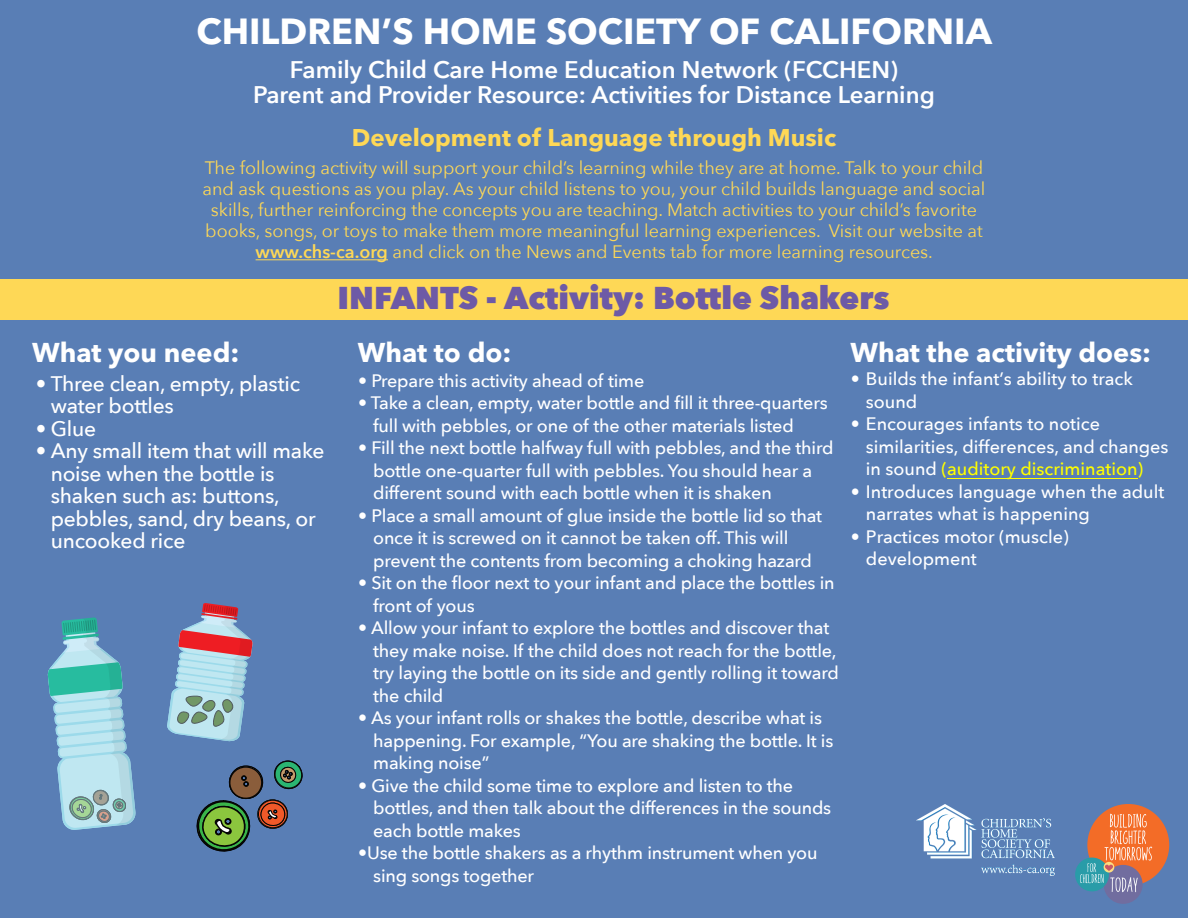
<style>
.page{position:relative;width:1188px;height:918px;background:#597eb5}
.page>*{position:absolute;margin:0;border:0;box-sizing:border-box;transform-origin:0 0}
.t1{font:700 36px "Avenir Next LT Pro";color:#fff}
.t2{font:800 31.5px "Avenir Next";color:#6d5aa6}
.t3{font:700 27px "Avenir Next LT Pro";color:#fff}
.t4{font:600 24px/25.5px "Avenir Next";color:#fff;text-align:center}
.t5{font:700 24px "Avenir Next LT Pro";color:#fed856}
.t6{font:500 21px/22.5px "Avenir Next";letter-spacing:-.01em;color:#fff}
.t7{font:500 18px/22.5px "Avenir Next";letter-spacing:-.01em;color:#fff}
.t8{font:18px/21px "Avenir Next";color:#fed856;text-align:center}
.s1{font-weight:600}
.s2{color:#ff0}
</style>
<div class="page">
<hr style="left:256px;top:259px;width:132px;height:1px;background:#fed856">
<div style="left:0;top:280px;width:1188px;height:40px;background:#fed856"></div>
<div style="left:1087px;top:804px;width:82px;height:82px;background:#f36c27;border-radius:50%"></div>
<div style="left:1104px;top:865px;width:39px;height:39px;background:#716d9f;border-radius:50%"></div>
<div style="left:1075px;top:858px;width:34px;height:33px;background:#299ca8;border-radius:50%"></div>
<svg style="left:1080px;top:814px;width:72px;height:78px"></svg>
<img style="left:916px;top:804px;width:139px;height:72px">
<svg style="left:48px;top:617px;width:88px;height:213px"></svg>
<svg style="left:196px;top:760px;width:107px;height:92px"></svg>
<svg style="left:167px;top:603px;width:86px;height:139px"></svg>
<hr style="left:947px;top:478px;width:191px;height:1px;background:#ff0">
<h1 class="t1" style="left:197px;top:9px;width:797px">CHILDREN’S HOME SOCIETY OF CALIFORNIA</h1>
<h3 class="t4" style="left:253px;top:56px;width:683px">Family Child Care Home Education Network (FCCHEN)<br>Parent and Provider Resource: Activities for Distance Learning</h3>
<h3 class="t5" style="left:352px;top:123px;width:486px">Development of Language through Music</h3>
<p class="t8" style="left:203px;top:157px;width:784px">The following activity will support your child’s learning while they are at home. Talk to your child and ask questions as you play. As your child listens to you, your child builds language and social skills, further reinforcing the concepts you are teaching. Match activities to your child’s favorite books, songs, or toys to make them more meaningful learning experiences. Visit our website at <span class="s1">www.chs-ca.org</span> and click on the News and Events tab for more learning resources.</p>
<h3 class="t3" style="left:32px;top:336px;width:209px">What you need:</h3>
<p class="t6" style="left:51px;top:372px;width:251px;text-indent:-15px">• Three clean, empty, plastic water bottles</p>
<p class="t6" style="left:36px;top:417px;width:62px">• Glue</p>
<p class="t6" style="left:51px;top:439px;width:275px;text-indent:-15px">• Any small item that will make noise when the bottle is shaken such as: buttons, pebbles, sand, dry beans, or uncooked rice</p>
<h2 class="t2" style="left:337px;top:279px;width:554px">INFANTS - Activity: Bottle Shakers</h2>
<h3 class="t3" style="left:358px;top:336px;width:155px">What to do:</h3>
<p class="t7" style="left:358px;top:369px;width:288px">• Prepare this activity ahead of time</p>
<p class="t7" style="left:373px;top:391px;width:456px;text-indent:-15px">• Take a clean, empty, water bottle and fill it three-quarters full with pebbles, or one of the other materials listed</p>
<p class="t7" style="left:373px;top:436px;width:462px;text-indent:-15px">• Fill the next bottle halfway full with pebbles, and the third bottle one-quarter full with pebbles. You should hear a different sound with each bottle when it is shaken</p>
<p class="t7" style="left:373px;top:504px;width:450px;text-indent:-15px">• Place a small amount of glue inside the bottle lid so that once it is screwed on it cannot be taken off. This will prevent the contents from becoming a choking hazard</p>
<p class="t7" style="left:373px;top:571px;width:463px;text-indent:-15px">• Sit on the floor next to your infant and place the bottles in front of yous</p>
<p class="t7" style="left:373px;top:616px;width:467px;text-indent:-15px">• Allow your infant to explore the bottles and discover that they make noise. If the child does not reach for the bottle, try laying the bottle on its side and gently rolling it toward the child</p>
<p class="t7" style="left:373px;top:706px;width:462px;text-indent:-15px">• As your infant rolls or shakes the bottle, describe what is happening. For example, “You are shaking the bottle. It is making noise”</p>
<p class="t7" style="left:373px;top:774px;width:460px;text-indent:-15px">• Give the child some time to explore and listen to the bottles, and then talk about the differences in the sounds each bottle makes</p>
<p class="t7" style="left:373px;top:841px;width:446px;text-indent:-15px">• Use the bottle shakers as a rhythm instrument when you sing songs together</p>
<h3 class="t3" style="left:851px;top:336px;width:302px">What the activity does:</h3>
<p class="t7" style="left:866px;top:367px;width:269px;text-indent:-15px">• Builds the infant’s ability to track sound</p>
<p class="t7" style="left:866px;top:412px;width:304px;text-indent:-15px">• Encourages infants to notice similarities, differences, and changes in sound <span class="s2">(auditory discrimination)</span></p>
<p class="t7" style="left:866px;top:480px;width:300px;text-indent:-15px">• Introduces language when the adult narrates what is happening</p>
<p class="t7" style="left:866px;top:525px;width:204px;text-indent:-15px">• Practices motor (muscle) development</p>
</div>
